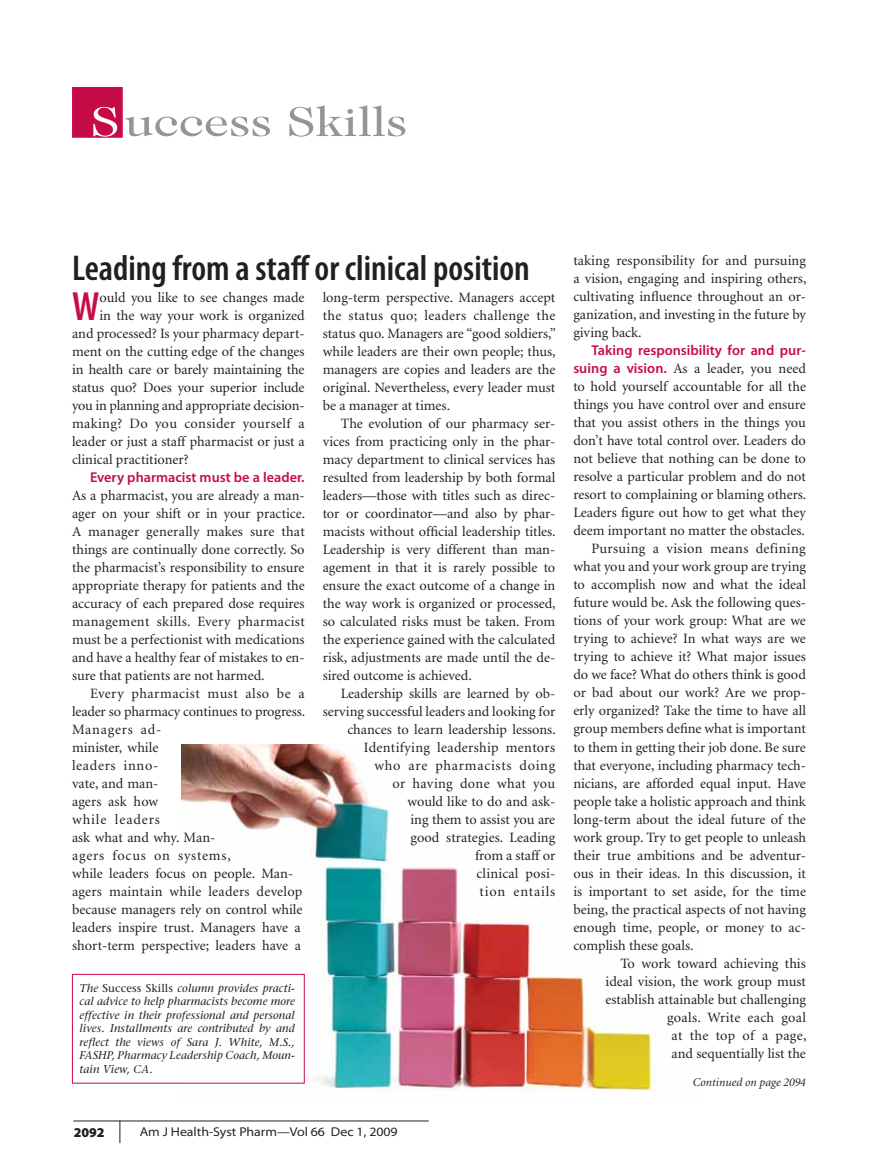
<style>
.page{position:relative;width:878px;height:1175px;background:#fff}
.page>*{position:absolute;margin:0;border:0;box-sizing:border-box;transform-origin:0 0}
.t1{font:42px "Caslon Two Twenty Four";color:#939598;scale:1.2 1}
.t2{font:600 condensed 40.95px "Myriad Pro";color:#c70c46}
.t3{font:600 condensed 36px "Myriad Pro";color:#231f20}
.t4{font:14.25px/18px "Minion";color:#231f20;text-align:justify}
.t5{font:14.25px "Minion";letter-spacing:.025em;color:#231f20}
.t6{font:600 14.25px "Myriad Pro";color:#c70c46}
.t7{font:14.25px "Minion";letter-spacing:.02em;color:#231f20}
.t8{font:900 13.5px "Myriad Pro";color:#231f20}
.t9{font:semi-expanded 12.75px "Myriad Pro";color:#231f20}
.t10{font:italic 12px "Minion";color:#231f20}
.t11{font:italic 11.25px/13.5px "Stone Serif";letter-spacing:.01em;color:#231f20;text-align:justify}
.s1{color:#fff}
.s2{font-style:normal}
.s3{font-family:"Myriad Pro";font-weight:600;color:#c70c46}
</style>
<div class="page">
<svg style="left:119px;top:1121px;width:1px;height:22px"></svg>
<hr style="left:73px;top:1120px;width:356px;height:1px;background:#231f20">
<img style="left:182px;top:744px;width:481px;height:348px">
<div style="left:72px;top:87px;width:51px;height:51px;background:#c60c46;border:2px solid #c60c46"></div>
<div style="left:72px;top:974px;width:232px;height:109px;border:1px solid #c70c46"></div>
<h1 class="t1" style="left:90px;top:97px;width:266px"><span class="s1">S</span>uccess Skills</h1>
<h3 class="t3" style="left:72px;top:248px;width:459px">Leading from a staff or clinical position</h3>
<h2 class="t2" style="left:72px;top:284px;width:29px">W</h2>
<p class="t4" style="left:99px;top:289px;width:207px">ould you like to see changes made</p>
<p class="t4" style="left:322px;top:289px;width:235px">long-term perspective. Managers accept the status quo; leaders challenge the status quo. Managers are “good soldiers,” while leaders are their own people; thus, managers are copies and leaders are the original. Nevertheless, every leader must be a manager at times.</p>
<p class="t4" style="left:322px;top:415px;width:234px;text-indent:18px">The evolution of our pharmacy ser&shy;vices from practicing only in the phar&shy;macy department to clinical services has resulted from leadership by both formal leaders—those with titles such as direc&shy;tor or coordinator—and also by phar&shy;macists without official leadership titles.<br>Leadership is very different than man&shy;agement in that it is rarely possible to ensure the exact outcome of a change in the way work is organized or processed, so calculated risks must be taken. From the experience gained with the calculated risk, adjustments are made until the de&shy;sired outcome is achieved.</p>
<p class="t4" style="left:322px;top:685px;width:234px;text-align:right">Leadership skills are learned by ob&shy;serving successful leaders and looking for chances to learn leadership lessons.<br>Identifying leadership mentors<br>who are pharmacists doing<br>or having done what you<br>would like to do and ask-<br>ing them to assist you are<br>good strategies. Leading<br>from a staff or<br>clinical posi-<br>tion entails</p>
<p class="t4" style="left:99px;top:307px;width:207px">in the way your work is organized</p>
<p class="t4" style="left:72px;top:325px;width:234px">and processed? Is your pharmacy depart-</p>
<p class="t4" style="left:72px;top:343px;width:234px">ment on the cutting edge of the changes</p>
<p class="t4" style="left:72px;top:361px;width:234px">in health care or barely maintaining the</p>
<p class="t4" style="left:72px;top:379px;width:234px">status quo? Does your superior include</p>
<p class="t4" style="left:72px;top:397px;width:234px">you in planning and appropriate decision-</p>
<p class="t5" style="left:72px;top:416px;width:234px">making? Do you consider yourself a</p>
<p class="t4" style="left:72px;top:433px;width:234px">leader or just a staff pharmacist or just a</p>
<p class="t4" style="left:72px;top:451px;width:118px">clinical practitioner?</p>
<p class="t6" style="left:90px;top:469px;width:216px">Every pharmacist must be a leader.</p>
<p class="t4" style="left:72px;top:487px;width:234px">As a pharmacist, you are already a man&shy;ager on your shift or in your practice.<br>A manager generally makes sure that things are continually done correctly. So the pharmacist’s responsibility to ensure appropriate therapy for patients and the accuracy of each prepared dose requires management skills. Every pharmacist must be a perfectionist with medications and have a healthy fear of mistakes to en&shy;sure that patients are not harmed.</p>
<p class="t4" style="left:72px;top:685px;width:234px;text-align:left;text-indent:18px">Every pharmacist must also be a leader so pharmacy continues to progress.<br>Managers ad-<br>minister, while<br>leaders inno-<br>vate, and man-<br>agers ask how<br>while leaders<br>ask what and why. Man-<br>agers focus on systems,<br>while leaders focus on people. Man&shy;agers maintain while leaders develop because managers rely on control while leaders inspire trust. Managers have a short-term perspective; leaders have a</p>
<p class="t11" style="left:80px;top:981px;width:217px">The <span class="s2">Success Skills</span> column provides practi&shy;cal advice to help pharmacists become more effective in their professional and personal lives. Installments are contributed by and reflect the views of Sara J. White, M.S., FASHP, Pharmacy Leadership Coach, Moun&shy;tain View, CA.</p>
<p class="t8" style="left:74px;top:1124px;width:32px">2092</p>
<p class="t9" style="left:140px;top:1124px;width:259px">Am J Health-Syst Pharm—Vol 66 Dec 1, 2009</p>
<p class="t4" style="left:573px;top:252px;width:234px">taking responsibility for and pursuing a vision, engaging and inspiring others, cultivating influence throughout an or&shy;ganization, and investing in the future by giving back.</p>
<p class="t6" style="left:591px;top:343px;width:216px">Taking responsibility for and pur-</p>
<p class="t4" style="left:573px;top:360px;width:234px"><span class="s3">suing a vision.</span> As a leader, you need</p>
<p class="t4" style="left:573px;top:378px;width:234px">to hold yourself accountable for all the</p>
<p class="t4" style="left:573px;top:396px;width:234px">things you have control over and ensure</p>
<p class="t4" style="left:573px;top:414px;width:234px">that you assist others in the things you</p>
<p class="t4" style="left:573px;top:432px;width:234px">don’t have total control over. Leaders do</p>
<p class="t4" style="left:573px;top:450px;width:234px">not believe that nothing can be done to</p>
<p class="t4" style="left:573px;top:468px;width:234px">resolve a particular problem and do not</p>
<p class="t4" style="left:573px;top:486px;width:234px">resort to complaining or blaming others.</p>
<p class="t4" style="left:573px;top:504px;width:234px">Leaders figure out how to get what they</p>
<p class="t4" style="left:573px;top:522px;width:233px">deem important no matter the obstacles.</p>
<p class="t5" style="left:591px;top:542px;width:216px">Pursuing a vision means defining</p>
<p class="t4" style="left:573px;top:558px;width:234px">what you and your work group are trying</p>
<p class="t4" style="left:573px;top:576px;width:234px">to accomplish now and what the ideal</p>
<p class="t4" style="left:573px;top:594px;width:234px">future would be. Ask the following ques-</p>
<p class="t4" style="left:573px;top:612px;width:234px">tions of your work group: What are we</p>
<p class="t4" style="left:573px;top:630px;width:234px">trying to achieve? In what ways are we</p>
<p class="t4" style="left:573px;top:648px;width:234px">trying to achieve it? What major issues</p>
<p class="t4" style="left:573px;top:666px;width:234px">do we face? What do others think is good</p>
<p class="t4" style="left:573px;top:684px;width:234px">or bad about our work? Are we prop-</p>
<p class="t4" style="left:573px;top:702px;width:234px">erly organized? Take the time to have all</p>
<p class="t4" style="left:573px;top:720px;width:234px">group members define what is important</p>
<p class="t4" style="left:573px;top:738px;width:234px">to them in getting their job done. Be sure</p>
<p class="t4" style="left:573px;top:756px;width:234px">that everyone, including pharmacy tech-</p>
<p class="t4" style="left:573px;top:774px;width:234px">nicians, are afforded equal input. Have</p>
<p class="t4" style="left:573px;top:792px;width:234px">people take a holistic approach and think</p>
<p class="t4" style="left:573px;top:810px;width:234px">long-term about the ideal future of the</p>
<p class="t4" style="left:573px;top:828px;width:234px">work group. Try to get people to unleash</p>
<p class="t4" style="left:573px;top:846px;width:234px">their true ambitions and be adventur-</p>
<p class="t4" style="left:573px;top:864px;width:234px">ous in their ideas. In this discussion, it</p>
<p class="t4" style="left:573px;top:882px;width:234px">is important to set aside, for the time</p>
<p class="t4" style="left:573px;top:900px;width:234px">being, the practical aspects of not having</p>
<p class="t4" style="left:573px;top:918px;width:234px">enough time, people, or money to ac-</p>
<p class="t4" style="left:573px;top:936px;width:122px">complish these goals.</p>
<p class="t4" style="left:620px;top:954px;width:187px">To work toward achieving this</p>
<p class="t4" style="left:605px;top:972px;width:202px">ideal vision, the work group must</p>
<p class="t4" style="left:605px;top:990px;width:202px">establish attainable but challenging</p>
<p class="t7" style="left:667px;top:1010px;width:140px">goals. Write each goal</p>
<p class="t5" style="left:671px;top:1028px;width:136px">at the top of a page,</p>
<p class="t4" style="left:671px;top:1044px;width:136px">and sequentially list the</p>
<p class="t10" style="left:693px;top:1076px;width:114px">Continued on page 2094</p>
</div>
